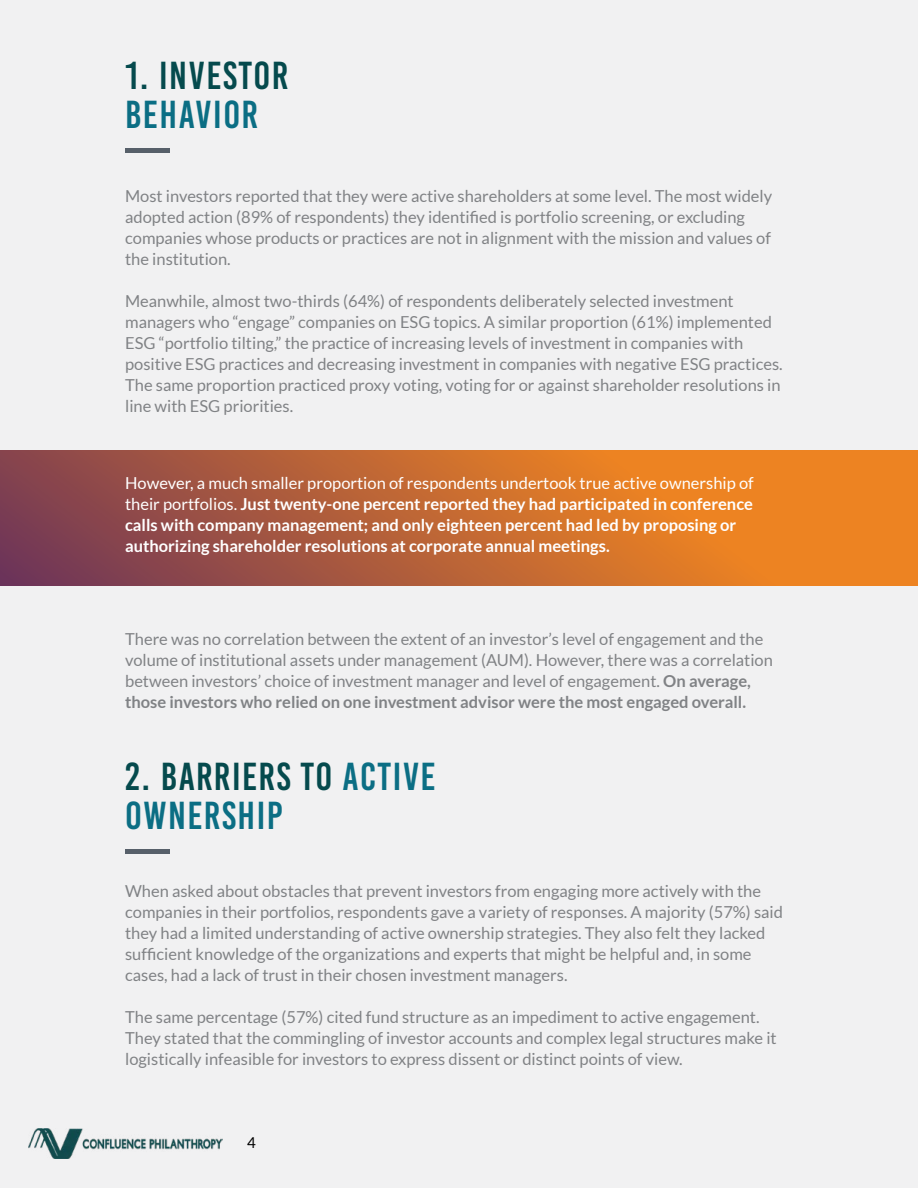
<style>
.page{position:relative;width:918px;height:1188px;background:#f1f1f2}
.page>*{position:absolute;margin:0;border:0;box-sizing:border-box;transform-origin:0 0}
.t1{font:39px/39px "Bebas Kai";letter-spacing:.04em;color:#0b6e84}
.t2{font:39px "Bebas Kai";letter-spacing:.04em;color:#054a4d}
.t3{font:16.5px/21px "Lato";color:#808285}
.t4{font:700 16.5px/21px "Lato";color:#fff}
.t5{font:15px "Lato";color:#000}
.s1{font-weight:400}
.s2{font-weight:700}
.s3{color:#054a4d}
</style>
<div class="page">
<svg style="left:0;top:451px;width:918px;height:135px;background:#c06734"></svg>
<img style="left:29px;top:1128px;width:194px;height:30px">
<div style="left:125px;top:148px;width:44px;height:5px;background:#57606a"></div>
<div style="left:125px;top:849px;width:44px;height:5px;background:#57606a"></div>
<h1 class="t2" style="left:125px;top:55px;width:165px">1. INVESTOR</h1>
<h1 class="t1" style="left:125px;top:95px;width:135px">BEHAVIOR</h1>
<p class="t3" style="left:125px;top:186px;width:649px">Most investors reported that they were active shareholders at some level. The most widely adopted action (89% of respondents) they identified is portfolio screening, or excluding companies whose products or practices are not in alignment with the mission and values of the institution.</p>
<p class="t3" style="left:125px;top:291px;width:659px">Meanwhile, almost two-thirds (64%) of respondents deliberately selected investment managers who “engage” companies on ESG topics. A similar proportion (61%) implemented ESG “portfolio tilting,” the practice of increasing levels of investment in companies with positive ESG practices and decreasing investment in companies with negative ESG practices.<br>The same proportion practiced proxy voting, voting for or against shareholder resolutions in line with ESG priorities.</p>
<p class="t4" style="left:125px;top:472px;width:630px"><span class="s1">However, a much smaller proportion of respondents undertook true active ownership of their portfolios.</span> Just twenty-one percent reported they had participated in conference calls with company management; and only eighteen percent had led by proposing or authorizing shareholder resolutions at corporate annual meetings.</p>
<p class="t3" style="left:125px;top:629px;width:649px">There was no correlation between the extent of an investor’s level of engagement and the volume of institutional assets under management (AUM). However, there was a correlation between investors’ choice of investment manager and level of engagement. <span class="s2">On average, those investors who relied on one investment advisor were the most engaged overall.</span></p>
<h1 class="t1" style="left:125px;top:757px;width:312px"><span class="s3">2. BARRIERS TO</span> ACTIVE<br>OWNERSHIP</h1>
<p class="t3" style="left:125px;top:881px;width:659px">When asked about obstacles that prevent investors from engaging more actively with the companies in their portfolios, respondents gave a variety of responses. A majority (57%) said they had a limited understanding of active ownership strategies. They also felt they lacked sufficient knowledge of the organizations and experts that might be helpful and, in some cases, had a lack of trust in their chosen investment managers.</p>
<p class="t3" style="left:125px;top:1007px;width:653px">The same percentage (57%) cited fund structure as an impediment to active engagement.<br>They stated that the commingling of investor accounts and complex legal structures make it logistically infeasible for investors to express dissent or distinct points of view.</p>
<p class="t5" style="left:247px;top:1134px;width:10px">4</p>
</div>
